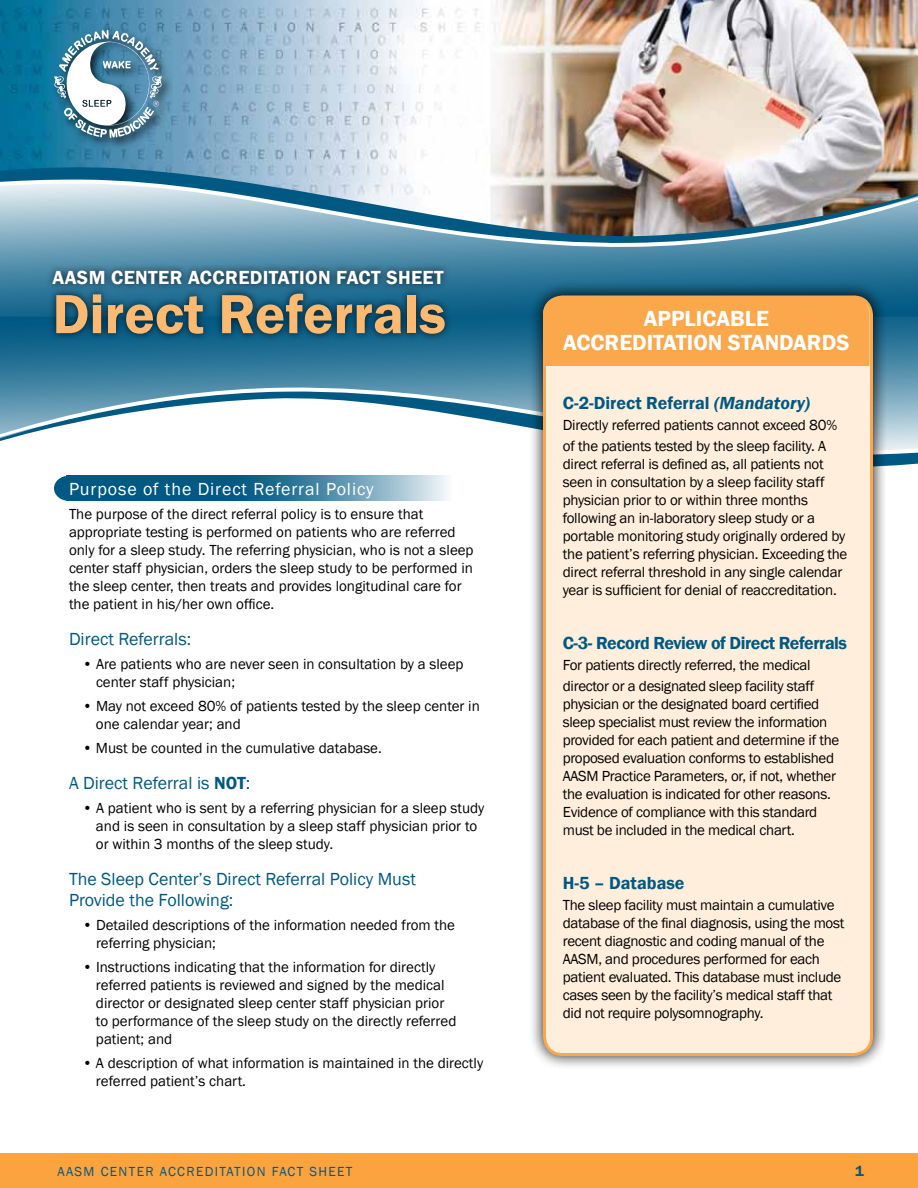
<style>
.page{position:relative;width:918px;height:1188px;background:#fff}
.page>*{position:absolute;margin:0;border:0;box-sizing:border-box;transform-origin:0 0}
.t1{font:600 57px "Franklin Gothic";color:#fcb971}
.t2{font:600 22.5px/24px "Franklin Gothic";color:#fff;text-align:center}
.t3{font:600 19.5px "Franklin Gothic";letter-spacing:.02em;color:#fff}
.t4{font:18px/21px "Franklin Gothic";color:#005983}
.t5{font:600 18px "Franklin Gothic";letter-spacing:-.005em;color:#005983}
.t6{font:18px "Franklin Gothic";letter-spacing:.05em;color:#fff}
.t7{font:15px/18px "Franklin Gothic";letter-spacing:-.015em;color:#000}
.t8{font:600 15px "Franklin Gothic";color:#005983}
.t9{font:13.5px "Franklin Gothic";letter-spacing:.1em;color:#005983}
.s1{font-weight:600}
.s2{font-style:italic}
</style>
<div class="page">
<div style="left:0;top:1154px;width:918px;height:34px;background:#faa33f"></div>
<img style="left:0;top:0;width:918px;height:159px">
<svg style="left:0;top:249px;width:918px;height:67px;background:#3a7e9f"></svg>
<svg style="left:0;top:245px;width:918px;height:4px;background:#6399b3"></svg>
<img style="left:0;top:159px;width:918px;height:86px">
<svg style="left:0;top:316px;width:918px;height:69px;background:#2c7598"></svg>
<svg style="left:0;top:385px;width:918px;height:4px;background:#5993ae"></svg>
<svg style="left:0;top:389px;width:918px;height:87px"></svg>
<div style="left:51px;top:27px;width:122px;height:123px;background:#000;opacity:.75"></div>
<svg style="left:54px;top:30px;width:108px;height:108px"></svg>
<div style="left:45px;top:263px;width:407px;height:79px;background:#000;opacity:.75"></div>
<div style="left:527px;top:279px;width:359px;height:790px;background:#000;opacity:.75"></div>
<div style="left:544px;top:297px;width:328px;height:757px;background:#ffeedc;border-radius:18px"></div>
<div style="left:543px;top:296px;width:330px;height:760px;border:3px solid #faa84b;border-radius:18px"></div>
<div style="left:543px;top:297px;width:327px;height:83px;background:#faa84b;border-radius:18px"></div>
<div style="left:546px;top:366px;width:323px;height:88px;background:#ffeedc"></div>
<svg style="left:73px;top:476px;width:374px;height:25px;background:#3b7f9f"></svg>
<div style="left:54px;top:476px;width:29px;height:25px;background:#005983;border-radius:50%"></div>
<h3 class="t3" style="left:52px;top:265px;width:393px">AASM Center Accreditation Fact Sheet</h3>
<h1 class="t1" style="left:52px;top:279px;width:395px">Direct Referrals</h1>
<p class="t6" style="left:69px;top:478px;width:306px">Purpose of the Direct Referral Policy</p>
<p class="t7" style="left:69px;top:505px;width:406px">The purpose of the direct referral policy is to ensure that appropriate testing is performed on patients who are referred only for a sleep study. The referring physician, who is not a sleep center staff physician, orders the sleep study to be performed in the sleep center, then treats and provides longitudinal care for the patient in his/her own office.</p>
<p class="t4" style="left:69px;top:629px;width:124px">Direct Referrals:</p>
<p class="t7" style="left:96px;top:655px;width:369px;text-indent:-14px">• Are patients who are never seen in consultation by a sleep center staff physician;</p>
<p class="t7" style="left:96px;top:697px;width:385px;text-indent:-13px">• May not exceed 80% of patients tested by the sleep center in one calendar year; and</p>
<p class="t7" style="left:82px;top:739px;width:301px">• Must be counted in the cumulative database.</p>
<p class="t4" style="left:69px;top:773px;width:183px">A Direct Referral is <span class="s1">NOT</span>:</p>
<p class="t7" style="left:96px;top:799px;width:390px;text-indent:-13px">• A patient who is sent by a referring physician for a sleep study and is seen in consultation by a sleep staff physician prior to or within 3 months of the sleep study.</p>
<p class="t4" style="left:69px;top:869px;width:348px">The Sleep Center’s Direct Referral Policy Must<br>Provide the Following:</p>
<p class="t7" style="left:96px;top:916px;width:361px;text-indent:-14px">• Detailed descriptions of the information needed from the referring physician;</p>
<p class="t7" style="left:96px;top:958px;width:362px;text-indent:-13px">• Instructions indicating that the information for directly referred patients is reviewed and signed by the medical director or designated sleep center staff physician prior to performance of the sleep study on the directly referred patient; and</p>
<p class="t7" style="left:96px;top:1054px;width:389px;text-indent:-14px">• A description of what information is maintained in the directly referred patient’s chart.</p>
<h2 class="t2" style="left:563px;top:307px;width:285px">Applicable<br>Accreditation Standards</h2>
<p class="t5" style="left:563px;top:392px;width:249px">C-2-Direct Referral <span class="s2">(Mandatory)</span></p>
<p class="t7" style="left:563px;top:415px;width:276px;line-height:21px">Directly referred patients cannot exceed 80% of the patients tested by the sleep facility. A</p>
<p class="t7" style="left:563px;top:456px;width:286px">direct referral is defined as, all patients not seen in consultation by a sleep facility staff physician prior to or within three months following an in-laboratory sleep study or a portable monitoring study originally ordered by the patient’s referring physician. Exceeding the direct referral threshold in any single calendar year is sufficient for denial of reaccreditation.</p>
<p class="t5" style="left:563px;top:632px;width:286px">C-3- Record Review of Direct Referrals</p>
<p class="t7" style="left:563px;top:655px;width:253px;line-height:21px">For patients directly referred, the medical director or a designated sleep facility staff</p>
<p class="t7" style="left:563px;top:696px;width:278px">physician or the designated board certified sleep specialist must review the information provided for each patient and determine if the proposed evaluation conforms to established AASM Practice Parameters, or, if not, whether the evaluation is indicated for other reasons.<br>Evidence of compliance with this standard must be included in the medical chart.</p>
<p class="t5" style="left:563px;top:872px;width:123px">H-5 – Database</p>
<p class="t7" style="left:563px;top:897px;width:283px">The sleep facility must maintain a cumulative database of the final diagnosis, using the most recent diagnostic and coding manual of the AASM, and procedures performed for each patient evaluated. This database must include cases seen by the facility’s medical staff that did not require polysomnography.</p>
<p class="t9" style="left:57px;top:1164px;width:81px">AASM Center</p>
<p class="t9" style="left:160px;top:1164px;width:17px">Accreditati</p>
<p class="t9" style="left:247px;top:1164px;width:42px">on Fact</p>
<p class="t9" style="left:309px;top:1164px;width:28px">Sheet</p>
<p class="t8" style="left:855px;top:1162px;width:10px">1</p>
</div>
